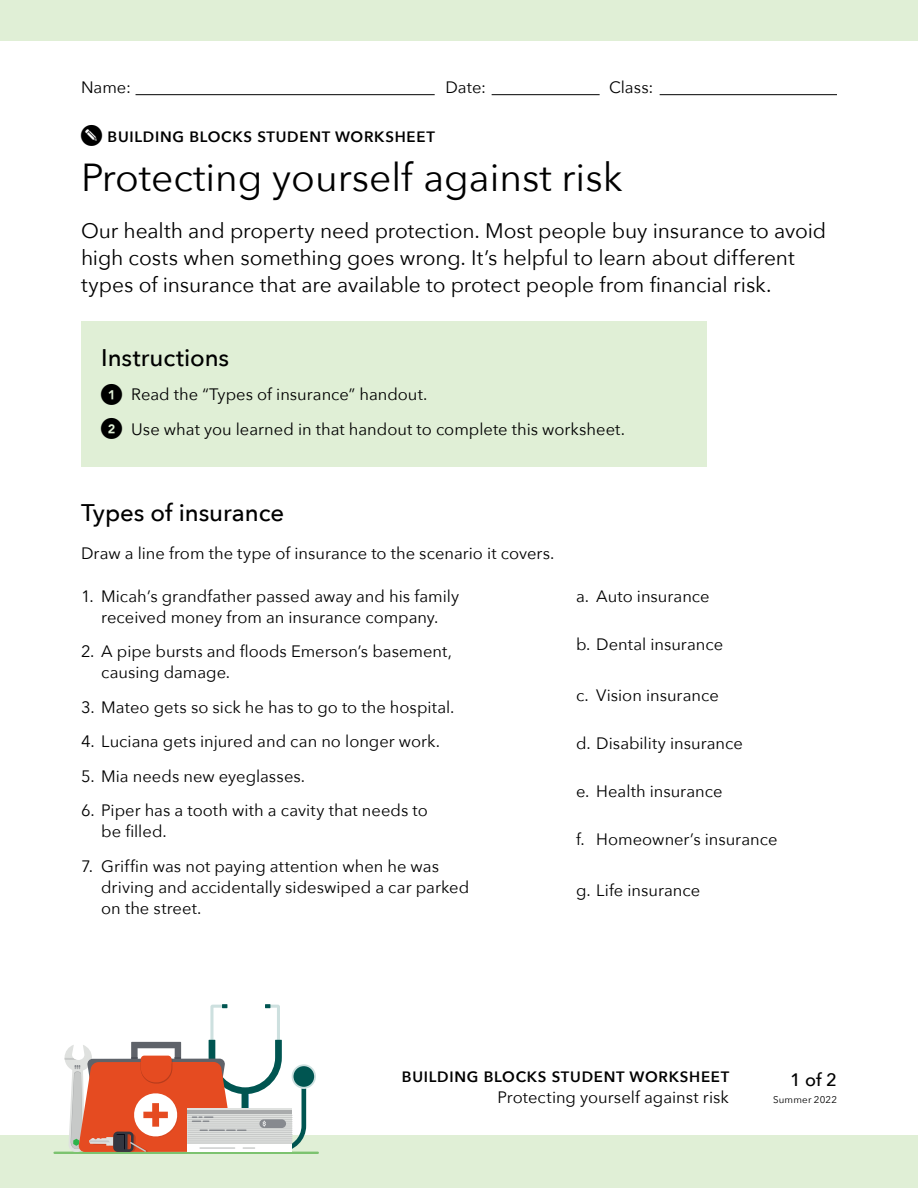
<style>
.page{position:relative;width:918px;height:1188px;background:#fff}
.page>*{position:absolute;margin:0;border:0;box-sizing:border-box;transform-origin:0 0}
.t1{font:39px "Avenir Next";color:#000}
.t2{font:500 24px "Avenir Next";color:#000}
.t3{font:21px/27px "Avenir Next";letter-spacing:-.005em;color:#000}
.t4{font:500 18px "Avenir Next";color:#000}
.Paragraph{font:16.5px/21px "Avenir Next";color:#000}
.t5{font:600 15px "Avenir Next";letter-spacing:.05em;color:#000}
.t6{font:9.75px "Avenir Next";letter-spacing:.02em;color:#000}
</style>
<div class="page">
<hr style="left:136px;top:94px;width:299px;height:1px;background:#000">
<hr style="left:492px;top:94px;width:108px;height:1px;background:#000">
<hr style="left:660px;top:94px;width:177px;height:1px;background:#000">
<div style="left:0;top:0;width:918px;height:40px;background:#e0efd6"></div>
<div style="left:0;top:1135px;width:918px;height:53px;background:#e0efd6"></div>
<hr style="left:55px;top:1152px;width:263px;height:2px;background:#7cc36f">
<svg style="left:292px;top:1064px;width:24px;height:25px"></svg>
<div style="left:294px;top:1066px;width:20px;height:21px;background:#005551;border-radius:50%"></div>
<svg style="left:64px;top:1004px;width:242px;height:148px"></svg>
<div style="left:81px;top:321px;width:625px;height:146px;background:#e0efd6"></div>
<p class="Paragraph" style="left:81px;top:76px;width:51px">Name:</p>
<p class="Paragraph" style="left:446px;top:76px;width:42px">Date:</p>
<p class="Paragraph" style="left:609px;top:76px;width:46px">Class:</p>
<p class="t5" style="left:108px;top:124px;width:329px">BUILDING BLOCKS STUDENT WORKSHEET</p>
<h1 class="t1" style="left:81px;top:144px;width:543px">Protecting yourself against risk</h1>
<p class="t3" style="left:81px;top:216px;width:747px">Our health and property need protection. Most people buy insurance to avoid high costs when something goes wrong. It’s helpful to learn about different types of insurance that are available to protect people from financial risk.</p>
<h2 class="t2" style="left:101px;top:337px;width:130px">Instructions</h2>
<p class="Paragraph" style="left:131px;top:383px;width:298px">Read the “Types of insurance” handout.</p>
<p class="Paragraph" style="left:131px;top:418px;width:495px">Use what you learned in that handout to complete this worksheet.</p>
<h2 class="t2" style="left:81px;top:493px;width:205px">Types of insurance</h2>
<p class="Paragraph" style="left:81px;top:542px;width:475px">Draw a line from the type of insurance to the scenario it covers.</p>
<p class="Paragraph" style="left:81px;top:585px;width:380px;text-align:center">1. Micah’s grandfather passed away and his family received money from an insurance company.</p>
<p class="Paragraph" style="left:101px;top:640px;width:352px;text-indent:-20px">2. A pipe bursts and floods Emerson’s basement, causing damage.</p>
<p class="Paragraph" style="left:81px;top:696px;width:375px">3. Mateo gets so sick he has to go to the hospital.</p>
<p class="Paragraph" style="left:81px;top:730px;width:361px">4. Luciana gets injured and can no longer work.</p>
<p class="Paragraph" style="left:81px;top:765px;width:226px">5. Mia needs new eyeglasses.</p>
<p class="Paragraph" style="left:101px;top:799px;width:328px;text-indent:-20px">6. Piper has a tooth with a cavity that needs to be filled.</p>
<p class="Paragraph" style="left:101px;top:855px;width:369px;text-indent:-20px">7. Griffin was not paying attention when he was driving and accidentally sideswiped a car parked on the street.</p>
<p class="Paragraph" style="left:576px;top:585px;width:135px">a. Auto insurance</p>
<p class="Paragraph" style="left:576px;top:633px;width:149px">b. Dental insurance</p>
<p class="Paragraph" style="left:576px;top:684px;width:144px">c. Vision insurance</p>
<p class="Paragraph" style="left:576px;top:732px;width:168px">d. Disability insurance</p>
<p class="Paragraph" style="left:576px;top:780px;width:148px">e. Health insurance</p>
<p class="Paragraph" style="left:576px;top:828px;width:203px">f. Homeowner’s insurance</p>
<p class="Paragraph" style="left:576px;top:879px;width:126px">g. Life insurance</p>
<p class="t5" style="left:402px;top:1064px;width:329px">BUILDING BLOCKS STUDENT WORKSHEET</p>
<p class="t4" style="left:790px;top:1065px;width:48px">1 of 2</p>
<p class="Paragraph" style="left:497px;top:1086px;width:233px">Protecting yourself against risk</p>
<p class="t6" style="left:773px;top:1092px;width:65px">Summer 2022</p>
</div>
